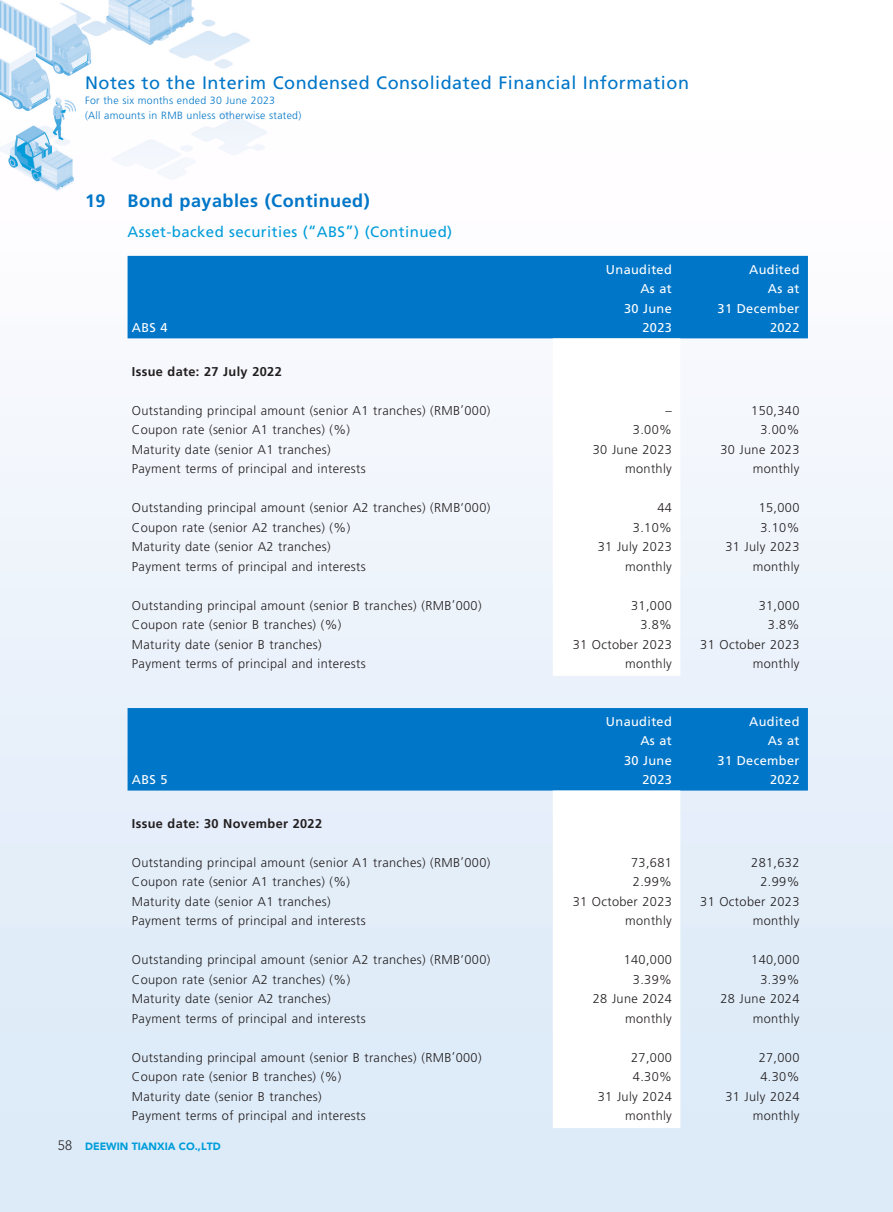
<style>
.page{position:relative;width:893px;height:1212px;background:#fff}
.page>*{position:absolute;margin:0;border:0;box-sizing:border-box;transform-origin:0 0}
.t1{font:18px "Frutiger LT Std";letter-spacing:.03em;color:#0076c8}
.t2{font:700 18px "Frutiger LT Std";letter-spacing:.03em;color:#0076c8}
.t3{font:15px "Frutiger LT Std";letter-spacing:.03em;color:#009dda}
.t4{font:300 12.75px "Frutiger LT Std";letter-spacing:.03em;color:#231f20}
.t5{font:12.75px/19.5px "Frutiger LT Std";letter-spacing:.03em;color:#fff;text-align:right}
.t6{font:700 12.75px "Frutiger LT Std";letter-spacing:.03em;color:#231f20}
.t7{font:300 10.5px/15px "Frutiger LT Std";letter-spacing:.03em;color:#0076c8}
.t8{font:900 10.5px "Avenir LT Std";color:#009dda}
.s1{font-weight:300;font-size:13.5px;color:#231f20}
</style>
<div class="page">
<img style="left:0;top:0;width:893px;height:1212px">
<div style="left:128px;top:256px;width:680px;height:82px;background:#0076c8"></div>
<svg style="left:553px;top:338px;width:127px;height:338px"></svg>
<div style="left:128px;top:708px;width:680px;height:82px;background:#0076c8"></div>
<svg style="left:553px;top:790px;width:127px;height:338px"></svg>
<h1 class="t1" style="left:85px;top:73px;width:605px">Notes to the Interim Condensed Consolidated Financial Information</h1>
<p class="t7" style="left:85px;top:93px;width:218px">For the six months ended 30 June 2023<br>(All amounts in RMB unless otherwise stated)</p>
<h1 class="t2" style="left:85px;top:191px;width:286px">19 Bond payables (Continued)</h1>
<p class="t3" style="left:128px;top:223px;width:326px">Asset-backed securities (“ABS”) (Continued)</p>
<p class="t5" style="left:132px;top:318px;width:37px">ABS 4</p>
<p class="t5" style="left:606px;top:260px;width:67px">Unaudited<br>As at<br>30 June<br>2023</p>
<p class="t5" style="left:718px;top:260px;width:83px">Audited<br>As at<br>31 December<br>2022</p>
<p class="t6" style="left:132px;top:364px;width:151px">Issue date: 27 July 2022</p>
<p class="t4" style="left:132px;top:403px;width:360px">Outstanding principal amount (senior A1 tranches) (RMB’000)</p>
<p class="t4" style="left:665px;top:403px;width:8px">–</p>
<p class="t4" style="left:751px;top:403px;width:50px">150,340</p>
<p class="t4" style="left:132px;top:423px;width:220px">Coupon rate (senior A1 tranches) (%)</p>
<p class="t4" style="left:633px;top:423px;width:40px">3.00%</p>
<p class="t4" style="left:760px;top:423px;width:40px">3.00%</p>
<p class="t4" style="left:132px;top:442px;width:200px">Maturity date (senior A1 tranches)</p>
<p class="t4" style="left:593px;top:442px;width:81px">30 June 2023</p>
<p class="t4" style="left:720px;top:442px;width:81px">30 June 2023</p>
<p class="t4" style="left:132px;top:462px;width:235px">Payment terms of principal and interests</p>
<p class="t4" style="left:625px;top:462px;width:48px">monthly</p>
<p class="t4" style="left:753px;top:462px;width:48px">monthly</p>
<p class="t4" style="left:132px;top:501px;width:360px">Outstanding principal amount (senior A2 tranches) (RMB’000)</p>
<p class="t4" style="left:657px;top:501px;width:16px">44</p>
<p class="t4" style="left:759px;top:501px;width:42px">15,000</p>
<p class="t4" style="left:132px;top:520px;width:220px">Coupon rate (senior A2 tranches) (%)</p>
<p class="t4" style="left:633px;top:520px;width:40px">3.10%</p>
<p class="t4" style="left:760px;top:520px;width:40px">3.10%</p>
<p class="t4" style="left:132px;top:540px;width:200px">Maturity date (senior A2 tranches)</p>
<p class="t4" style="left:598px;top:540px;width:76px">31 July 2023</p>
<p class="t4" style="left:725px;top:540px;width:76px">31 July 2023</p>
<p class="t4" style="left:132px;top:559px;width:235px">Payment terms of principal and interests</p>
<p class="t4" style="left:625px;top:559px;width:48px">monthly</p>
<p class="t4" style="left:753px;top:559px;width:48px">monthly</p>
<p class="t4" style="left:132px;top:598px;width:351px">Outstanding principal amount (senior B tranches) (RMB’000)</p>
<p class="t4" style="left:631px;top:598px;width:42px">31,000</p>
<p class="t4" style="left:759px;top:598px;width:42px">31,000</p>
<p class="t4" style="left:132px;top:618px;width:211px">Coupon rate (senior B tranches) (%)</p>
<p class="t4" style="left:640px;top:618px;width:33px">3.8%</p>
<p class="t4" style="left:768px;top:618px;width:33px">3.8%</p>
<p class="t4" style="left:132px;top:637px;width:191px">Maturity date (senior B tranches)</p>
<p class="t4" style="left:573px;top:637px;width:101px">31 October 2023</p>
<p class="t4" style="left:700px;top:637px;width:101px">31 October 2023</p>
<p class="t4" style="left:132px;top:657px;width:235px">Payment terms of principal and interests</p>
<p class="t4" style="left:625px;top:657px;width:48px">monthly</p>
<p class="t4" style="left:753px;top:657px;width:48px">monthly</p>
<p class="t5" style="left:132px;top:770px;width:37px">ABS 5</p>
<p class="t5" style="left:606px;top:712px;width:67px">Unaudited<br>As at<br>30 June<br>2023</p>
<p class="t5" style="left:718px;top:712px;width:83px">Audited<br>As at<br>31 December<br>2022</p>
<p class="t6" style="left:132px;top:816px;width:192px">Issue date: 30 November 2022</p>
<p class="t4" style="left:132px;top:855px;width:360px">Outstanding principal amount (senior A1 tranches) (RMB’000)</p>
<p class="t4" style="left:631px;top:855px;width:42px">73,681</p>
<p class="t4" style="left:751px;top:855px;width:50px">281,632</p>
<p class="t4" style="left:132px;top:875px;width:220px">Coupon rate (senior A1 tranches) (%)</p>
<p class="t4" style="left:633px;top:875px;width:40px">2.99%</p>
<p class="t4" style="left:760px;top:875px;width:40px">2.99%</p>
<p class="t4" style="left:132px;top:894px;width:200px">Maturity date (senior A1 tranches)</p>
<p class="t4" style="left:573px;top:894px;width:101px">31 October 2023</p>
<p class="t4" style="left:700px;top:894px;width:101px">31 October 2023</p>
<p class="t4" style="left:132px;top:914px;width:235px">Payment terms of principal and interests</p>
<p class="t4" style="left:625px;top:914px;width:48px">monthly</p>
<p class="t4" style="left:753px;top:914px;width:48px">monthly</p>
<p class="t4" style="left:132px;top:953px;width:360px">Outstanding principal amount (senior A2 tranches) (RMB’000)</p>
<p class="t4" style="left:624px;top:953px;width:50px">140,000</p>
<p class="t4" style="left:751px;top:953px;width:50px">140,000</p>
<p class="t4" style="left:132px;top:972px;width:220px">Coupon rate (senior A2 tranches) (%)</p>
<p class="t4" style="left:633px;top:972px;width:40px">3.39%</p>
<p class="t4" style="left:760px;top:972px;width:40px">3.39%</p>
<p class="t4" style="left:132px;top:992px;width:200px">Maturity date (senior A2 tranches)</p>
<p class="t4" style="left:593px;top:992px;width:81px">28 June 2024</p>
<p class="t4" style="left:720px;top:992px;width:81px">28 June 2024</p>
<p class="t4" style="left:132px;top:1011px;width:235px">Payment terms of principal and interests</p>
<p class="t4" style="left:625px;top:1011px;width:48px">monthly</p>
<p class="t4" style="left:753px;top:1011px;width:48px">monthly</p>
<p class="t4" style="left:132px;top:1050px;width:351px">Outstanding principal amount (senior B tranches) (RMB’000)</p>
<p class="t4" style="left:631px;top:1050px;width:42px">27,000</p>
<p class="t4" style="left:759px;top:1050px;width:42px">27,000</p>
<p class="t4" style="left:132px;top:1070px;width:211px">Coupon rate (senior B tranches) (%)</p>
<p class="t4" style="left:633px;top:1070px;width:40px">4.30%</p>
<p class="t4" style="left:760px;top:1070px;width:40px">4.30%</p>
<p class="t4" style="left:132px;top:1089px;width:191px">Maturity date (senior B tranches)</p>
<p class="t4" style="left:598px;top:1089px;width:76px">31 July 2024</p>
<p class="t4" style="left:725px;top:1089px;width:76px">31 July 2024</p>
<p class="t4" style="left:132px;top:1109px;width:235px">Payment terms of principal and interests</p>
<p class="t4" style="left:625px;top:1109px;width:48px">monthly</p>
<p class="t4" style="left:753px;top:1109px;width:48px">monthly</p>
<p class="t8" style="left:58px;top:1140px;width:165px"><span class="s1">58</span> DEEWIN TIANXIA CO.,LTD</p>
</div>
